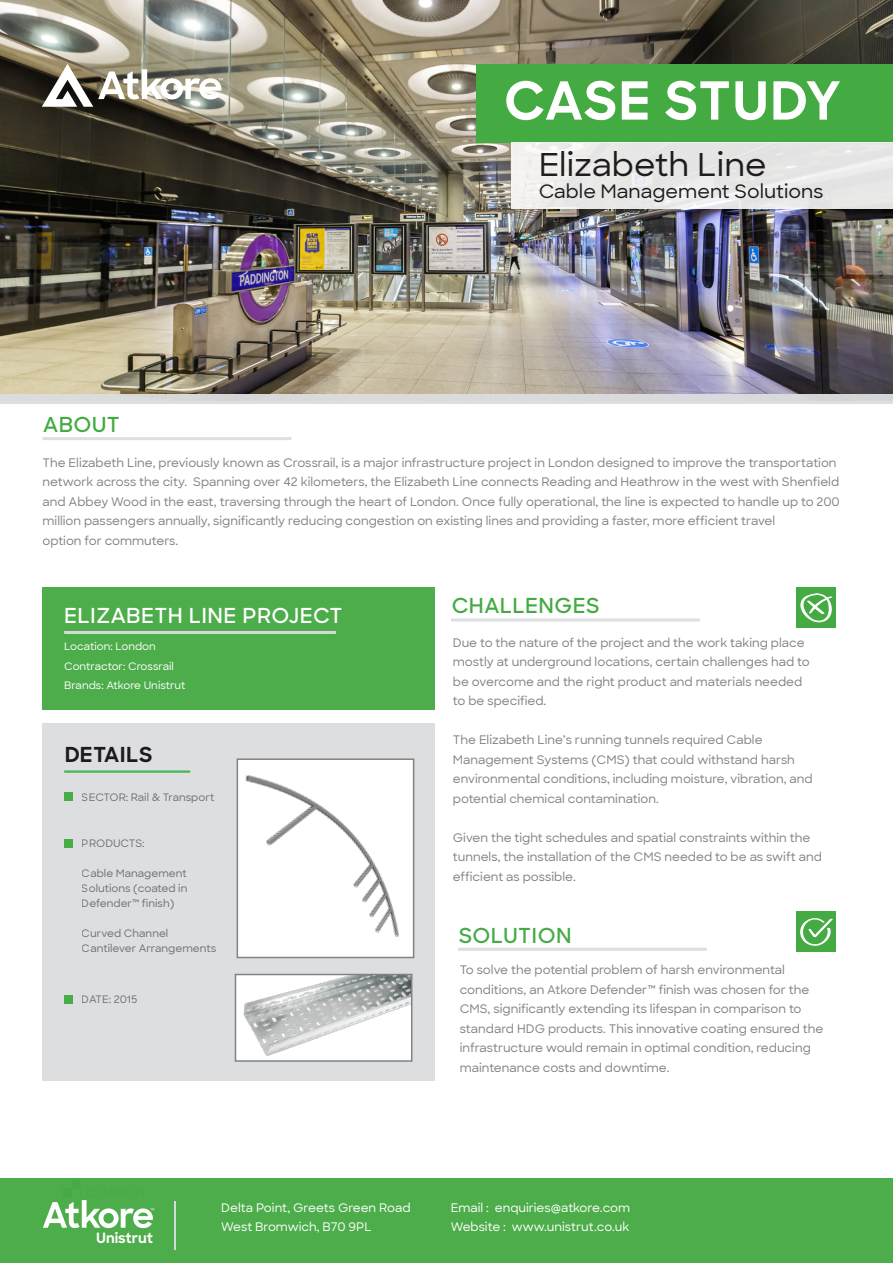
<style>
.page{position:relative;width:893px;height:1263px;background:#fff}
.page>*{position:absolute;margin:0;border:0;box-sizing:border-box;transform-origin:0 0}
.Op_Bol_Siz_40_Trac_20_Left{font:700 52.5px "Sharp Sans";letter-spacing:.02em;color:#fff}
.t1{font:500 31.95px "Sharp Sans";color:#231f20}
.Op_Bol_Siz_18_Trac_20_Laft{font:600 21px "Sharp Sans";letter-spacing:.02em;color:#fff}
.Op_Bol_Siz_22_Trac_20_Left{font:600 21px "Sharp Sans";letter-spacing:.02em;color:#44aa42}
.Op_Bol_Siz_22_Trac_20_Left-2{font:600 21px "Sharp Sans";letter-spacing:.02em;color:#45ab48}
.t2{font:700 21px "Sharp Sans";letter-spacing:.02em;color:#231f20}
.t3{font:500 18.9px "Sharp Sans";color:#231f20}
.t4{font:700 14.25px "Sharp Sans";color:#fff}
.Op_Reg_Siz_9_Lead_13_Lef_Just{font:500 12px/19.5px "Sharp Sans";color:#808285}
.t5{font:500 12px/19.5px "Sharp Sans";color:#fff}
.t6{font:500 10.5px/15px "Sharp Sans";color:#808285;text-align:justify}
.Op_Reg_Siz_9_Lead_13_Lef_Just-2{font:500 10.5px "Sharp Sans";color:#fff}
</style>
<div class="page">
<img style="left:0;top:0;width:893px;height:395px">
<div style="left:0;top:1178px;width:893px;height:85px;background:#4cad4a"></div>
<svg style="left:43px;top:1200px;width:111px;height:28px"></svg>
<hr style="left:174px;top:1201px;width:1px;height:49px;background:#dcdddf">
<div style="left:43px;top:724px;width:392px;height:357px;background:#dcdddf"></div>
<div style="left:43px;top:587px;width:392px;height:123px;background:#4cad4a"></div>
<div style="left:476px;top:64px;width:417px;height:79px;background:#44aa42"></div>
<div style="left:64px;top:793px;width:9px;height:8px;background:#44aa42"></div>
<div style="left:64px;top:839px;width:9px;height:8px;background:#44aa42"></div>
<div style="left:64px;top:995px;width:9px;height:8px;background:#44aa42"></div>
<div style="left:71px;top:1180px;width:8px;height:9px;background:#45ab48"></div>
<img style="left:238px;top:977px;width:171px;height:82px">
<div style="left:235px;top:974px;width:177px;height:88px;border:2px solid #808285"></div>
<img style="left:240px;top:761px;width:171px;height:194px">
<div style="left:237px;top:758px;width:177px;height:200px;border:2px solid #808285"></div>
<div style="left:64px;top:770px;width:126px;height:3px;border:2px solid #45b453"></div>
<div style="left:451px;top:618px;width:249px;height:3px;border:2px solid #dcdddf"></div>
<div style="left:64px;top:631px;width:272px;height:3px;background:#dcdddf;border:2px solid #dcdddf"></div>
<div style="left:0;top:395px;width:893px;height:9px;background:#dcdddf"></div>
<div style="left:511px;top:143px;width:382px;height:66px;background:linear-gradient(to right,#eeedec,#e5e5e4)"></div>
<svg style="left:42px;top:64px;width:181px;height:43px"></svg>
<div style="left:458px;top:948px;width:249px;height:3px;border:2px solid #dcdddf"></div>
<div style="left:796px;top:912px;width:40px;height:40px;background:#44aa42"></div>
<svg style="left:800px;top:918px;width:33px;height:28px"></svg>
<div style="left:796px;top:588px;width:40px;height:40px;background:#44aa42"></div>
<svg style="left:800px;top:587px;width:36px;height:35px"></svg>
<div style="left:43px;top:437px;width:248px;height:3px;border:2px solid #dcdddf"></div>
<p class="Op_Bol_Siz_40_Trac_20_Left" style="left:504px;top:62px;width:339px">CASE STUDY</p>
<p class="Op_Bol_Siz_22_Trac_20_Left" style="left:43px;top:409px;width:78px">ABOUT</p>
<h2 class="t1" style="left:539px;top:141px;width:229px">Elizabeth Line</h2>
<h3 class="t3" style="left:539px;top:177px;width:286px">Cable Management Solutions</h3>
<p class="Op_Reg_Siz_9_Lead_13_Lef_Just" style="left:43px;top:452px;width:799px">The Elizabeth Line, previously known as Crossrail, is a major infrastructure project in London designed to improve the transportation network across the city. Spanning over 42 kilometers, the Elizabeth Line connects Reading and Heathrow in the west with Shenfield and Abbey Wood in the east, traversing through the heart of London. Once fully operational, the line is expected to handle up to 200 million passengers annually, significantly reducing congestion on existing lines and providing a faster, more efficient travel</p>
<p class="Op_Reg_Siz_9_Lead_13_Lef_Just" style="left:43px;top:530px;width:137px">option for commuters.</p>
<p class="Op_Bol_Siz_18_Trac_20_Laft" style="left:64px;top:600px;width:280px">ELIZABETH LINE PROJECT</p>
<p class="Op_Reg_Siz_9_Lead_13_Lef_Just-2" style="left:64px;top:639px;width:93px">Location: London</p>
<p class="Op_Reg_Siz_9_Lead_13_Lef_Just-2" style="left:64px;top:658px;width:111px">Contractor: Crossrail</p>
<p class="Op_Reg_Siz_9_Lead_13_Lef_Just-2" style="left:64px;top:678px;width:123px">Brands: Atkore Unistrut</p>
<h3 class="t2" style="left:64px;top:739px;width:90px">DETAILS</h3>
<p class="t6" style="left:82px;top:789px;width:134px">SECTOR: Rail &amp; Transport</p>
<p class="t6" style="left:82px;top:835px;width:64px">PRODUCTS:</p>
<p class="t6" style="left:82px;top:865px;width:107px">Cable Management Solutions (coated in Defender™ finish)</p>
<p class="t6" style="left:82px;top:925px;width:136px">Curved Channel<br>Cantilever Arrangements</p>
<p class="t6" style="left:82px;top:991px;width:57px">DATE: 2015</p>
<p class="Op_Bol_Siz_22_Trac_20_Left" style="left:452px;top:590px;width:149px">CHALLENGES</p>
<p class="Op_Reg_Siz_9_Lead_13_Lef_Just" style="left:453px;top:632px;width:358px">Due to the nature of the project and the work taking place mostly at underground locations, certain challenges had to</p>
<p class="Op_Reg_Siz_9_Lead_13_Lef_Just" style="left:453px;top:671px;width:351px">be overcome and the right product and materials needed</p>
<p class="Op_Reg_Siz_9_Lead_13_Lef_Just" style="left:453px;top:690px;width:95px">to be specified.</p>
<p class="Op_Reg_Siz_9_Lead_13_Lef_Just" style="left:453px;top:729px;width:361px">The Elizabeth Line’s running tunnels required Cable Management Systems (CMS) that could withstand harsh environmental conditions, including moisture, vibration, and potential chemical contamination.</p>
<p class="Op_Reg_Siz_9_Lead_13_Lef_Just" style="left:453px;top:827px;width:371px">Given the tight schedules and spatial constraints within the tunnels, the installation of the CMS needed to be as swift and efficient as possible.</p>
<p class="Op_Bol_Siz_22_Trac_20_Left-2" style="left:459px;top:919px;width:114px">SOLUTION</p>
<p class="Op_Reg_Siz_9_Lead_13_Lef_Just" style="left:460px;top:959px;width:365px">To solve the potential problem of harsh environmental conditions, an Atkore Defender™ finish was chosen for the CMS, significantly extending its lifespan in comparison to standard HDG products. This innovative coating ensured the infrastructure would remain in optimal condition, reducing maintenance costs and downtime.</p>
<p class="t4" style="left:96px;top:1227px;width:58px">Unistrut</p>
<p class="t5" style="left:221px;top:1197px;width:191px">Delta Point, Greets Green Road<br>West Bromwich, B70 9PL</p>
<p class="t5" style="left:451px;top:1197px;width:181px">Email : enquiries@atkore.com<br>Website : www.unistrut.co.uk</p>
</div>
